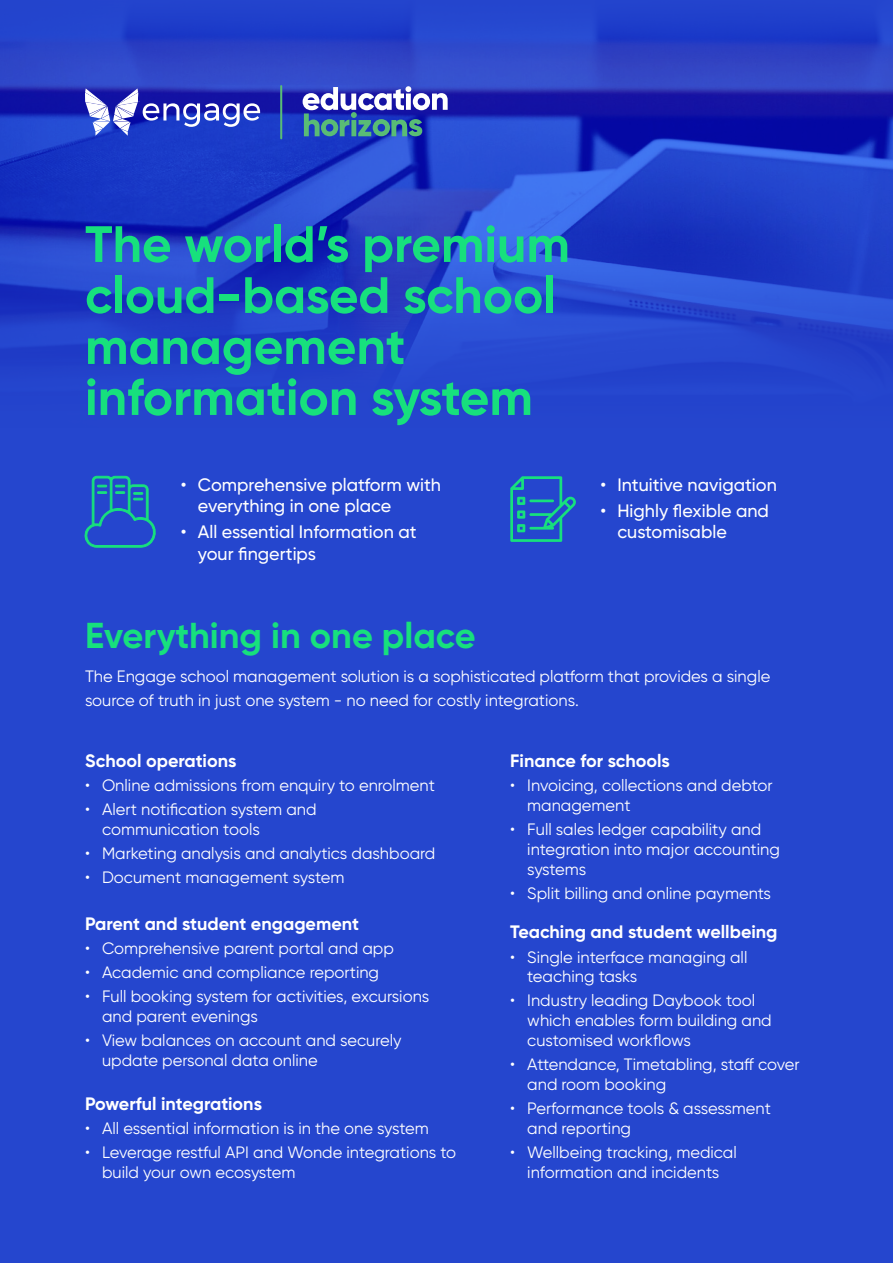
<style>
.page{position:relative;width:893px;height:1263px;background:#2546ce}
.page>*{position:absolute;margin:0;border:0;box-sizing:border-box;transform-origin:0 0}
.t1{font:700 51px/51px "Gilroy";color:#17e07d}
.t2{font:700 36px "Gilroy";color:#17e07d}
.t3{font:500 18px/21.6px "Gilroy";color:#fff}
.t4{font:700 18px "Gilroy";color:#fff}
.t5{font:16.5px/19.8px "Gilroy";color:#fff}
</style>
<div class="page">
<img style="left:0;top:23px;width:893px;height:337px">
<svg style="left:85px;top:88px;width:175px;height:48px"></svg>
<svg style="left:303px;top:86px;width:145px;height:50px"></svg>
<hr style="left:280px;top:86px;width:2px;height:52px;background:#59bc75">
<svg style="left:84px;top:475px;width:72px;height:73px"></svg>
<svg style="left:510px;top:476px;width:66px;height:66px"></svg>
<h1 class="t1" style="left:85px;top:218px;width:486px">The world’s premium cloud-based school management information system</h1>
<p class="t3" style="left:198px;top:473px;width:245px;text-indent:-17px">• Comprehensive platform with everything in one place</p>
<p class="t3" style="left:198px;top:521px;width:220px;text-indent:-17px">• All essential Information at your fingertips</p>
<h2 class="t2" style="left:85px;top:613px;width:392px">Everything in one place</h2>
<p class="t3" style="left:600px;top:473px;width:178px">• Intuitive navigation</p>
<p class="t3" style="left:617px;top:499px;width:153px;text-indent:-17px">• Highly flexible and customisable</p>
<p class="t5" style="left:85px;top:664px;width:687px;line-height:24px">The Engage school management solution is a sophisticated platform that provides a single source of truth in just one system - no need for costly integrations.</p>
<p class="t4" style="left:85px;top:750px;width:153px">School operations</p>
<p class="t5" style="left:85px;top:775px;width:351px">• Online admissions from enquiry to enrolment</p>
<p class="t5" style="left:102px;top:800px;width:216px;text-indent:-17px">• Alert notification system and communication tools</p>
<p class="t5" style="left:85px;top:843px;width:352px">• Marketing analysis and analytics dashboard</p>
<p class="t5" style="left:85px;top:867px;width:261px">• Document management system</p>
<p class="t4" style="left:85px;top:912px;width:276px">Parent and student engagement</p>
<p class="t5" style="left:85px;top:938px;width:310px">• Comprehensive parent portal and app</p>
<p class="t5" style="left:85px;top:962px;width:296px">• Academic and compliance reporting</p>
<p class="t5" style="left:102px;top:986px;width:329px;text-indent:-17px">• Full booking system for activities, excursions and parent evenings</p>
<p class="t5" style="left:102px;top:1030px;width:301px;text-indent:-17px">• View balances on account and securely update personal data online</p>
<p class="t4" style="left:85px;top:1092px;width:178px">Powerful integrations</p>
<p class="t5" style="left:85px;top:1118px;width:345px">• All essential information is in the one system</p>
<p class="t5" style="left:102px;top:1142px;width:356px;text-indent:-17px">• Leverage restful API and Wonde integrations to build your own ecosystem</p>
<p class="t4" style="left:510px;top:750px;width:161px">Finance for schools</p>
<p class="t5" style="left:527px;top:775px;width:247px;text-indent:-17px">• Invoicing, collections and debtor management</p>
<p class="t5" style="left:527px;top:819px;width:254px;text-indent:-17px">• Full sales ledger capability and integration into major accounting systems</p>
<p class="t5" style="left:510px;top:883px;width:262px">• Split billing and online payments</p>
<p class="t4" style="left:510px;top:921px;width:269px">Teaching and student wellbeing</p>
<p class="t5" style="left:527px;top:947px;width:222px;text-indent:-17px">• Single interface managing all teaching tasks</p>
<p class="t5" style="left:527px;top:990px;width:246px;text-indent:-17px">• Industry leading Daybook tool which enables form building and customised workflows</p>
<p class="t5" style="left:527px;top:1054px;width:274px;text-indent:-17px">• Attendance, Timetabling, staff cover and room booking</p>
<p class="t5" style="left:527px;top:1098px;width:245px;text-indent:-17px">• Performance tools &amp; assessment and reporting</p>
<p class="t5" style="left:510px;top:1142px;width:228px;text-align:center">• Wellbeing tracking, medical information and incidents</p>
</div>
